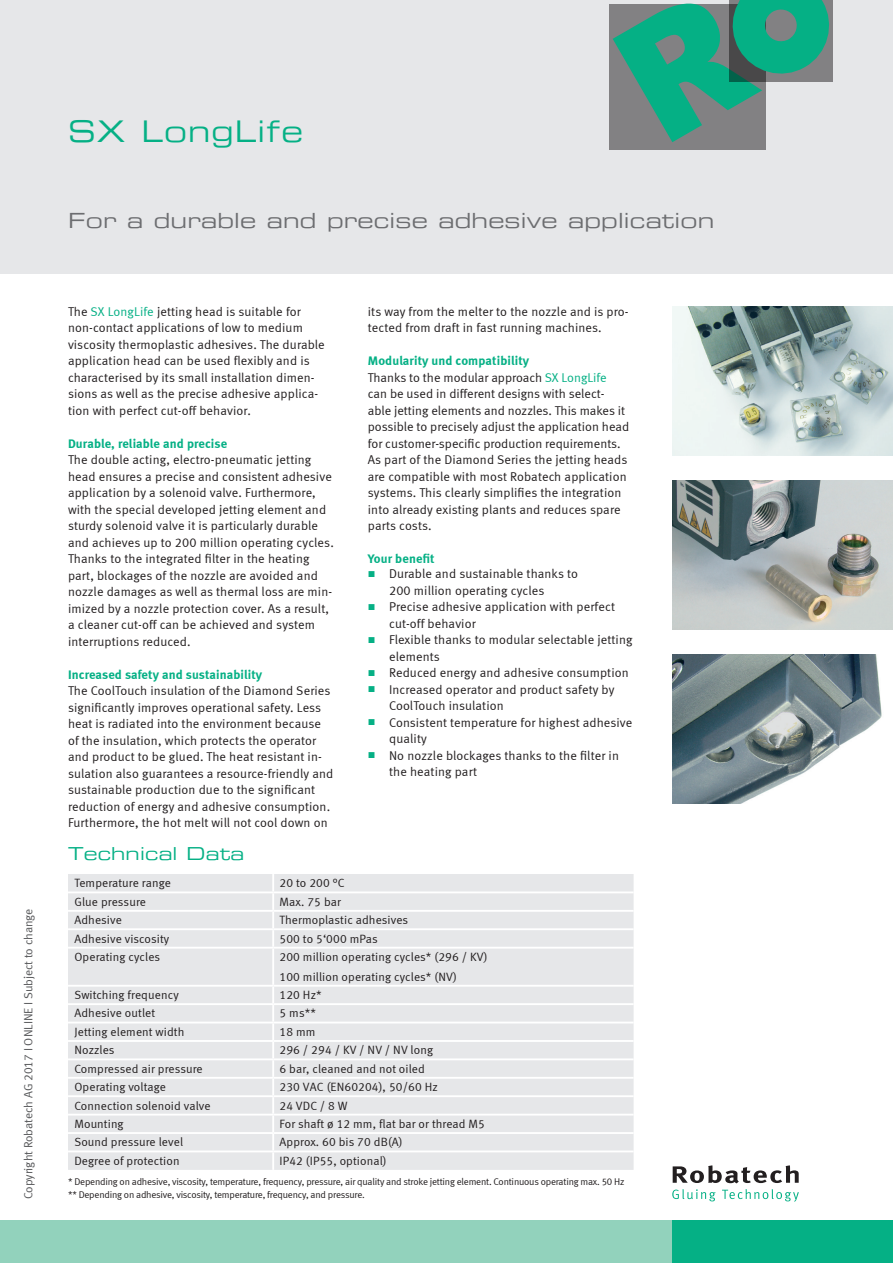
<style>
.page{position:relative;width:893px;height:1263px;background:#fff}
.page>*{position:absolute;margin:0;border:0;box-sizing:border-box;transform-origin:0 0}
.t1{font:30px "Eurostile Extended Two";letter-spacing:.04em;color:#05b085;scale:.94 1}
.t2{font:21px "Eurostile Extended Two";letter-spacing:.01em;color:#6c6d70}
.t3{font:18px "Eurostile Extended Two";letter-spacing:.01em;color:#05b085}
.t4{font:12.75px/16.5px "Meta Normal LF";letter-spacing:.01em;color:#231f20}
.t5{font:12.75px "Meta Bold LF";letter-spacing:.01em;color:#05b085}
.t6{font:12px/19.6px "Meta Normal LF";letter-spacing:.01em;color:#231f20}
.t7{font:12px "Meta Normal LF";color:#57585a}
.t8{font:9.75px/13.5px "Meta Normal LF";letter-spacing:-.02em;color:#231f20}
.s1{color:#05b085}
.s2{font-family:"Arial";color:#05b085}
</style>
<div class="page">
<div style="left:0;top:0;width:893px;height:274px;background:#e6e7e9"></div>
<div style="left:0;top:1220px;width:677px;height:43px;background:#92d2bc"></div>
<div style="left:672px;top:1220px;width:221px;height:43px;background:#05b085"></div>
<svg style="left:673px;top:1165px;width:126px;height:18px"></svg>
<svg style="left:672px;top:1189px;width:44px;height:12px"></svg>
<svg style="left:722px;top:1189px;width:77px;height:13px"></svg>
<div style="left:609px;top:4px;width:156px;height:146px;background:#828183"></div>
<img style="left:672px;top:655px;width:210px;height:149px">
<img style="left:672px;top:480px;width:221px;height:149px">
<img style="left:672px;top:306px;width:221px;height:149px">
<div style="left:68px;top:874px;width:566px;height:296px;background:#e6e7e9"></div>
<hr style="left:68px;top:891px;width:205px;height:2px;background:#fff">
<hr style="left:273px;top:891px;width:361px;height:2px;background:#fff">
<hr style="left:68px;top:910px;width:205px;height:2px;background:#fff">
<hr style="left:273px;top:910px;width:361px;height:2px;background:#fff">
<hr style="left:68px;top:928px;width:205px;height:2px;background:#fff">
<hr style="left:273px;top:928px;width:361px;height:2px;background:#fff">
<svg style="left:272px;top:874px;width:2px;height:73px"></svg>
<hr style="left:68px;top:947px;width:205px;height:1px;background:#fff">
<hr style="left:273px;top:947px;width:361px;height:1px;background:#fff">
<hr style="left:272px;top:948px;width:2px;height:37px;background:#fff">
<hr style="left:68px;top:985px;width:205px;height:2px;background:#fff">
<hr style="left:273px;top:985px;width:361px;height:2px;background:#fff">
<hr style="left:68px;top:1003px;width:205px;height:2px;background:#fff">
<hr style="left:273px;top:1003px;width:361px;height:2px;background:#fff">
<hr style="left:68px;top:1021px;width:205px;height:2px;background:#fff">
<hr style="left:273px;top:1021px;width:361px;height:2px;background:#fff">
<hr style="left:68px;top:1040px;width:205px;height:2px;background:#fff">
<hr style="left:273px;top:1040px;width:361px;height:2px;background:#fff">
<hr style="left:68px;top:1058px;width:205px;height:2px;background:#fff">
<hr style="left:273px;top:1058px;width:361px;height:2px;background:#fff">
<hr style="left:68px;top:1077px;width:205px;height:2px;background:#fff">
<hr style="left:273px;top:1077px;width:361px;height:2px;background:#fff">
<hr style="left:68px;top:1095px;width:205px;height:2px;background:#fff">
<hr style="left:273px;top:1095px;width:361px;height:2px;background:#fff">
<hr style="left:68px;top:1114px;width:205px;height:1px;background:#fff">
<hr style="left:273px;top:1114px;width:361px;height:1px;background:#fff">
<hr style="left:68px;top:1132px;width:205px;height:2px;background:#fff">
<hr style="left:273px;top:1132px;width:361px;height:2px;background:#fff">
<hr style="left:68px;top:1150px;width:205px;height:2px;background:#fff">
<hr style="left:273px;top:1150px;width:361px;height:2px;background:#fff">
<svg style="left:272px;top:987px;width:2px;height:183px"></svg>
<svg style="left:729px;top:0;width:104px;height:142px"></svg>
<p class="t7" style="left:21px;top:1199px;width:292px;rotate:-90deg">Copyright Robatech AG 2017 I ONLINE I Subject to change</p>
<h1 class="t1" style="left:68px;top:111px;width:251px">SX LongLife</h1>
<h2 class="t2" style="left:68px;top:206px;width:648px">For a durable and precise adhesive application</h2>
<p class="t4" style="left:68px;top:303px;width:258px">The <span class="s1">SX LongLife</span> jetting head is suitable for non-contact applications of low to medium viscosity thermoplastic adhesives. The durable application head can be used flexibly and is characterised by its small installation dimen&shy;sions as well as the precise adhesive applica&shy;tion with perfect cut-off behavior.</p>
<p class="t5" style="left:68px;top:436px;width:161px">Durable, reliable and precise</p>
<p class="t4" style="left:68px;top:452px;width:267px">The double acting, electro-pneumatic jetting head ensures a precise and consistent adhesive application by a solenoid valve. Furthermore, with the special developed jetting element and sturdy solenoid valve it is particularly durable and achieves up to 200 million operating cycles.<br>Thanks to the integrated filter in the heating part, blockages of the nozzle are avoided and nozzle damages as well as thermal loss are min&shy;imized by a nozzle protection cover. As a result, a cleaner cut-off can be achieved and system interruptions reduced.</p>
<p class="t5" style="left:68px;top:667px;width:196px">Increased safety and sustainability</p>
<p class="t4" style="left:68px;top:683px;width:267px">The CoolTouch insulation of the Diamond Series significantly improves operational safety. Less heat is radiated into the environment because of the insulation, which protects the operator and product to be glued. The heat resistant in&shy;sulation also guarantees a resource-friendly and sustainable production due to the significant reduction of energy and adhesive consumption.<br>Furthermore, the hot melt will not cool down on</p>
<p class="t4" style="left:368px;top:303px;width:262px">its way from the melter to the nozzle and is pro&shy;tected from draft in fast running machines.</p>
<p class="t5" style="left:368px;top:353px;width:163px">Modularity und compatibility</p>
<p class="t4" style="left:368px;top:369px;width:263px">Thanks to the modular approach <span class="s1">SX LongLife </span>can be used in different designs with select&shy;able jetting elements and nozzles. This makes it possible to precisely adjust the application head for customer-specific production requirements.<br>As part of the Diamond Series the jetting heads are compatible with most Robatech application systems. This clearly simplifies the integration into already existing plants and reduces spare parts costs.</p>
<p class="t5" style="left:368px;top:551px;width:68px">Your benefit</p>
<p class="t4" style="left:389px;top:566px;width:190px;text-indent:-21px"><span class="s2">■</span> Durable and sustainable thanks to<br>200 million operating cycles</p>
<p class="t4" style="left:389px;top:599px;width:227px;text-indent:-21px"><span class="s2">■</span> Precise adhesive application with perfect cut-off behavior</p>
<p class="t4" style="left:389px;top:632px;width:245px;text-indent:-21px"><span class="s2">■</span> Flexible thanks to modular selectable jetting elements</p>
<p class="t4" style="left:368px;top:665px;width:262px"><span class="s2">■</span> Reduced energy and adhesive consumption</p>
<p class="t4" style="left:389px;top:681px;width:227px;text-indent:-21px"><span class="s2">■</span> Increased operator and product safety by<br>CoolTouch insulation</p>
<p class="t4" style="left:389px;top:714px;width:245px;text-indent:-21px"><span class="s2">■</span> Consistent temperature for highest adhesive quality</p>
<p class="t4" style="left:389px;top:747px;width:231px;text-indent:-21px"><span class="s2">■</span> No nozzle blockages thanks to the filter in the heating part</p>
<h3 class="t3" style="left:68px;top:841px;width:178px">Technical Data</h3>
<p class="t6" style="left:74px;top:873px;width:98px">Temperature range</p>
<p class="t6" style="left:280px;top:873px;width:66px">20 to 200 °C</p>
<p class="t6" style="left:74px;top:891px;width:73px">Glue pressure</p>
<p class="t6" style="left:280px;top:891px;width:63px">Max. 75 bar</p>
<p class="t6" style="left:74px;top:910px;width:49px">Adhesive</p>
<p class="t6" style="left:280px;top:910px;width:130px">Thermoplastic adhesives</p>
<p class="t6" style="left:74px;top:928px;width:96px">Adhesive viscosity</p>
<p class="t6" style="left:280px;top:928px;width:100px">500 to 5‘000 mPas</p>
<p class="t6" style="left:74px;top:947px;width:87px">Operating cycles</p>
<p class="t6" style="left:280px;top:947px;width:209px">200 million operating cycles* (296 / KV)<br>100 million operating cycles* (NV)</p>
<p class="t6" style="left:74px;top:985px;width:106px">Switching frequency</p>
<p class="t6" style="left:280px;top:985px;width:44px">120 Hz*</p>
<p class="t6" style="left:74px;top:1003px;width:82px">Adhesive outlet</p>
<p class="t6" style="left:280px;top:1003px;width:38px">5 ms**</p>
<p class="t6" style="left:74px;top:1022px;width:111px">Jetting element width</p>
<p class="t6" style="left:280px;top:1022px;width:37px">18 mm</p>
<p class="t6" style="left:74px;top:1040px;width:42px">Nozzles</p>
<p class="t6" style="left:280px;top:1040px;width:155px">296 / 294 / KV / NV / NV long</p>
<p class="t6" style="left:74px;top:1058px;width:130px">Compressed air pressure</p>
<p class="t6" style="left:280px;top:1058px;width:147px">6 bar, cleaned and not oiled</p>
<p class="t6" style="left:74px;top:1077px;width:93px">Operating voltage</p>
<p class="t6" style="left:280px;top:1077px;width:160px">230 VAC (EN60204), 50/60 Hz</p>
<p class="t6" style="left:74px;top:1095px;width:138px">Connection solenoid valve</p>
<p class="t6" style="left:280px;top:1095px;width:70px">24 VDC / 8 W</p>
<p class="t6" style="left:74px;top:1114px;width:51px">Mounting</p>
<p class="t6" style="left:280px;top:1114px;width:207px">For shaft ø 12 mm, flat bar or thread M5</p>
<p class="t6" style="left:74px;top:1132px;width:110px">Sound pressure level</p>
<p class="t6" style="left:280px;top:1132px;width:125px">Approx. 60 bis 70 dB(A)</p>
<p class="t6" style="left:74px;top:1150px;width:107px">Degree of protection</p>
<p class="t6" style="left:280px;top:1150px;width:109px">IP42 (IP55, optional)</p>
<p class="t8" style="left:68px;top:1174px;width:558px">* Depending on adhesive, viscosity, temperature, frequency, pressure, air quality and stroke jetting element. Continuous operating max. 50 Hz ** Depending on adhesive, viscosity, temperature, frequency, and pressure.</p>
</div>
